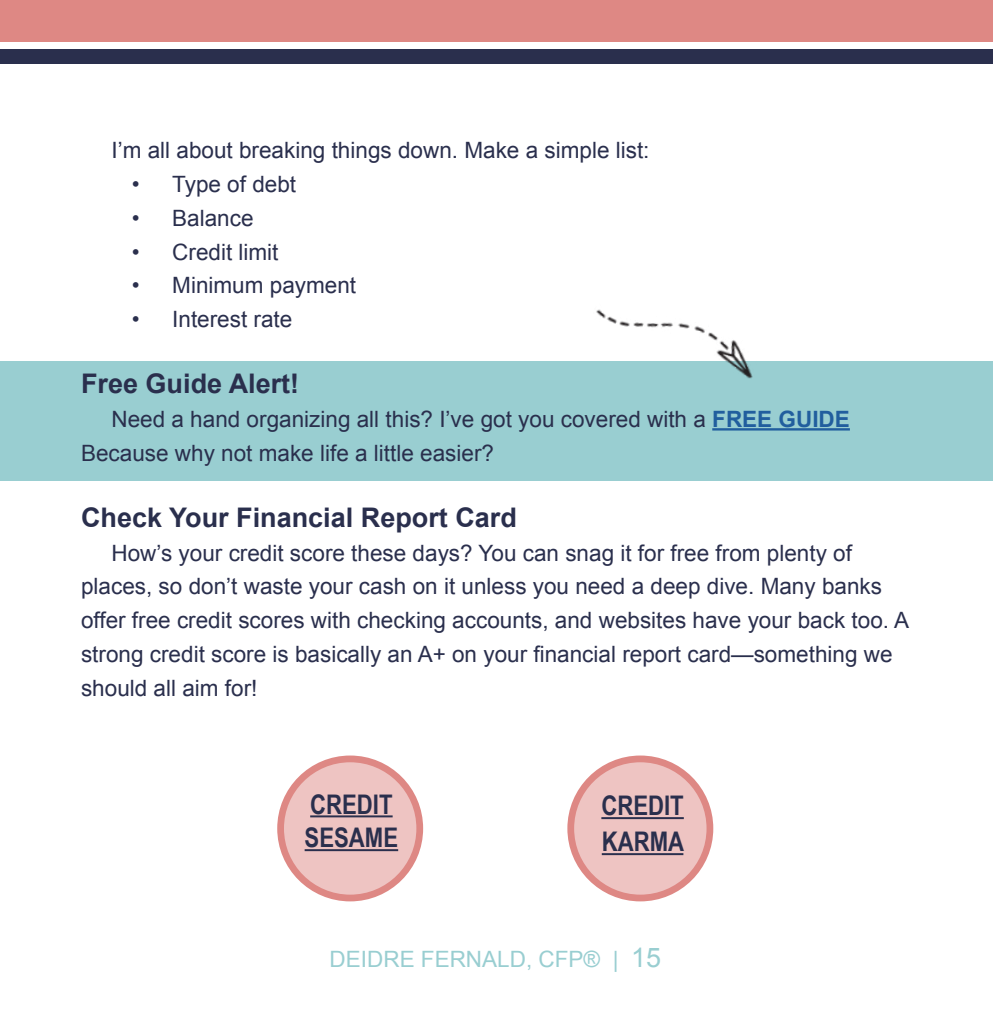
<style>
.page{position:relative;width:993px;height:1013px;background:#fff}
.page>*{position:absolute;margin:0;border:0;box-sizing:border-box;transform-origin:0 0}
.t1{font:700 27px "Arial";color:#2a2f4d}
.body_copy{font:700 27px "Arial Narrow";color:#2a2f4d}
.body_copy-2{font:22.5px/33.8px "Arial";color:#2a2f4d}
.t2{font:22.5px "Arial";color:#99ced1}
.s1{font-weight:700;color:#215e9e}
.s2{font-size:27px}
</style>
<div class="page">
<div style="left:0;top:361px;width:992px;height:119px;background:#99ced1"></div>
<hr style="left:712px;top:428px;width:137px;height:2px;background:#215e9e">
<div style="left:0;top:0;width:992px;height:42px;background:#de8884"></div>
<div style="left:0;top:49px;width:992px;height:15px;background:#2a2f4d"></div>
<img style="left:596px;top:309px;width:157px;height:70px">
<div style="left:570px;top:759px;width:139px;height:139px;background:#eec4c2;border-radius:50%"></div>
<div style="left:567px;top:755px;width:146px;height:146px;border:7px solid #de8884;border-radius:50%"></div>
<hr style="left:601px;top:817px;width:82px;height:2px;background:#2a2f4d">
<hr style="left:601px;top:853px;width:82px;height:2px;background:#2a2f4d">
<div style="left:280px;top:759px;width:139px;height:139px;background:#eec4c2;border-radius:50%"></div>
<div style="left:277px;top:755px;width:146px;height:146px;border:7px solid #de8884;border-radius:50%"></div>
<hr style="left:310px;top:815px;width:82px;height:2px;background:#2a2f4d">
<hr style="left:304px;top:849px;width:94px;height:2px;background:#2a2f4d">
<p class="body_copy-2" style="left:111px;top:134px;width:539px">I’m all about breaking things down. Make a simple list:</p>
<p class="body_copy-2" style="left:132px;top:167px;width:166px">• Type of debt</p>
<p class="body_copy-2" style="left:132px;top:201px;width:123px">• Balance</p>
<p class="body_copy-2" style="left:132px;top:235px;width:148px">• Credit limit</p>
<p class="body_copy-2" style="left:132px;top:269px;width:226px">• Minimum payment</p>
<p class="body_copy-2" style="left:132px;top:302px;width:162px">• Interest rate</p>
<p class="t1" style="left:81px;top:366px;width:220px">Free Guide Alert!</p>
<p class="body_copy-2" style="left:81px;top:402px;width:770px;text-indent:30px">Need a hand organizing all this? I’ve got you covered with a <span class="s1">FREE GUIDE<br></span>Because why not make life a little easier?</p>
<p class="t1" style="left:81px;top:499px;width:437px">Check Your Financial Report Card</p>
<p class="body_copy-2" style="left:81px;top:536px;width:829px;text-indent:30px">How’s your credit score these days? You can snag it for free from plenty of places, so don’t waste your cash on it unless you need a deep dive. Many banks offer free credit scores with checking accounts, and websites have your back too. A strong credit score is basically an A+ on your financial report card—something we should all aim for!</p>
<p class="body_copy" style="left:310px;top:783px;width:84px">CREDIT</p>
<p class="body_copy" style="left:304px;top:817px;width:95px">SESAME</p>
<p class="body_copy" style="left:601px;top:785px;width:84px">CREDIT</p>
<p class="body_copy" style="left:601px;top:821px;width:84px">KARMA</p>
<p class="t2" style="left:329px;top:944px;width:333px">DEIDRE FERNALD, CFP® | <span class="s2">15</span></p>
</div>
